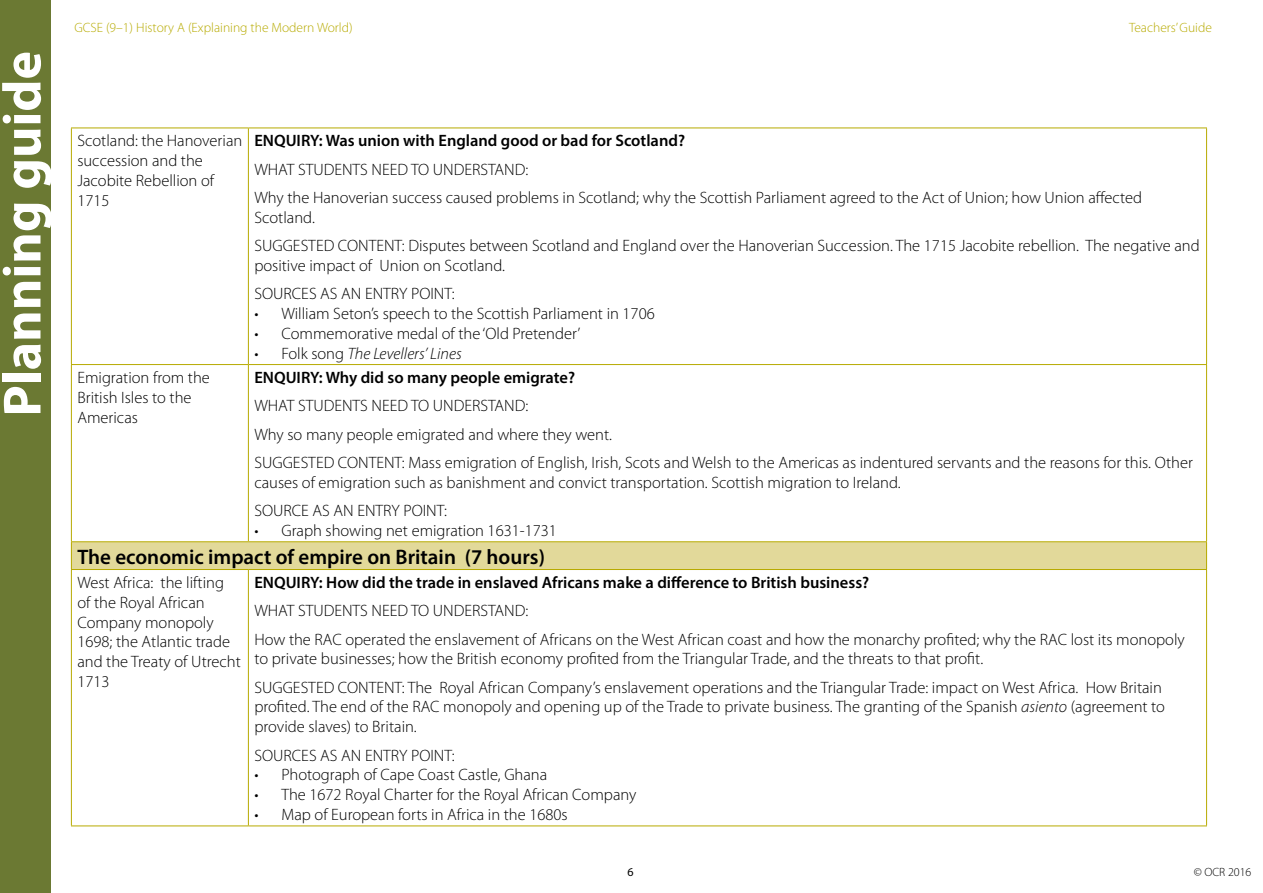
<style>
.page{position:relative;width:1263px;height:893px;background:#fff}
.page>*{position:absolute;margin:0;border:0;box-sizing:border-box;transform-origin:0 0}
.t1{font:700 54px "Myriad Pro";color:#fff}
.TConc_Body{font:600 21px "Myriad Pro";color:#000}
.TConc_Body-2{font:300 16.5px/19.8px "Myriad Pro";color:#000}
.TConc_Body-3{font:600 16.5px "Myriad Pro";color:#000}
.t2{font:italic 300 16.5px "Myriad Pro";color:#000}
.t3{font:300 13.5px "Myriad Pro";color:#b7aa00}
.t4{font:300 12px "Myriad Pro";color:#000}
.t5{font:12px "Myriad Pro";color:#000}
.s1{font-style:normal}
.s2{font-style:italic}
</style>
<div class="page">
<div style="left:0;top:0;width:51px;height:893px;background:#6b7933"></div>
<div style="left:71px;top:542px;width:1135px;height:27px;background:#e2d99a"></div>
<hr style="left:71px;top:128px;width:177px;height:1px;background:#b7aa00">
<hr style="left:71px;top:128px;width:1px;height:236px;background:#b7aa00">
<hr style="left:248px;top:128px;width:959px;height:1px;background:#b7aa00">
<hr style="left:248px;top:128px;width:1px;height:236px;background:#b7aa00">
<hr style="left:1206px;top:128px;width:1px;height:236px;background:#b7aa00">
<hr style="left:71px;top:364px;width:177px;height:1px;background:#b7aa00">
<hr style="left:71px;top:365px;width:1px;height:176px;background:#b7aa00">
<hr style="left:248px;top:364px;width:959px;height:1px;background:#b7aa00">
<hr style="left:248px;top:365px;width:1px;height:176px;background:#b7aa00">
<hr style="left:1206px;top:365px;width:1px;height:176px;background:#b7aa00">
<hr style="left:71px;top:541px;width:177px;height:1px;background:#b7aa00">
<svg style="left:71px;top:542px;width:1px;height:27px"></svg>
<hr style="left:248px;top:541px;width:959px;height:1px;background:#b7aa00">
<svg style="left:1206px;top:542px;width:1px;height:27px"></svg>
<hr style="left:71px;top:569px;width:177px;height:1px;background:#b7aa00">
<hr style="left:71px;top:570px;width:1px;height:255px;background:#b7aa00">
<hr style="left:248px;top:569px;width:959px;height:1px;background:#b7aa00">
<hr style="left:248px;top:570px;width:1px;height:255px;background:#b7aa00">
<hr style="left:1206px;top:570px;width:1px;height:255px;background:#b7aa00">
<hr style="left:71px;top:825px;width:177px;height:1px;background:#b7aa00">
<hr style="left:248px;top:825px;width:959px;height:1px;background:#b7aa00">
<h1 class="t1" style="left:-13px;top:417px;width:367px;rotate:-90deg">Planning guide</h1>
<p class="t3" style="left:74px;top:21px;width:280px">GCSE (9–1) History A (Explaining the Modern World)</p>
<p class="t3" style="left:1129px;top:21px;width:84px">Teachers’ Guide</p>
<p class="TConc_Body-2" style="left:77px;top:131px;width:166px">Scotland: the Hanoverian succession and the<br>Jacobite Rebellion of<br>1715</p>
<p class="TConc_Body-3" style="left:254px;top:130px;width:432px">ENQUIRY: Was union with England good or bad for Scotland?</p>
<p class="TConc_Body-2" style="left:254px;top:159px;width:275px">WHAT STUDENTS NEED TO UNDERSTAND:</p>
<p class="TConc_Body-2" style="left:254px;top:188px;width:889px">Why the Hanoverian success caused problems in Scotland; why the Scottish Parliament agreed to the Act of Union; how Union affected<br>Scotland.</p>
<p class="TConc_Body-2" style="left:254px;top:236px;width:947px">SUGGESTED CONTENT: Disputes between Scotland and England over the Hanoverian Succession. The 1715 Jacobite rebellion. The negative and positive impact of Union on Scotland.</p>
<p class="TConc_Body-2" style="left:254px;top:284px;width:202px">SOURCES AS AN ENTRY POINT:</p>
<p class="TConc_Body-2" style="left:254px;top:304px;width:402px">• William Seton’s speech to the Scottish Parliament in 1706</p>
<p class="TConc_Body-2" style="left:254px;top:324px;width:328px">• Commemorative medal of the ‘Old Pretender’</p>
<p class="t2" style="left:254px;top:344px;width:209px"><span class="s1">• Folk song</span> The Levellers’ Lines</p>
<p class="TConc_Body-2" style="left:77px;top:368px;width:134px">Emigration from the<br>British Isles to the<br>Americas</p>
<p class="TConc_Body-3" style="left:254px;top:367px;width:322px">ENQUIRY: Why did so many people emigrate?</p>
<p class="TConc_Body-2" style="left:254px;top:396px;width:275px">WHAT STUDENTS NEED TO UNDERSTAND:</p>
<p class="TConc_Body-2" style="left:254px;top:424px;width:359px">Why so many people emigrated and where they went.</p>
<p class="TConc_Body-2" style="left:254px;top:453px;width:940px">SUGGESTED CONTENT: Mass emigration of English, Irish, Scots and Welsh to the Americas as indentured servants and the reasons for this. Other causes of emigration such as banishment and convict transportation. Scottish migration to Ireland.</p>
<p class="TConc_Body-2" style="left:254px;top:501px;width:194px">SOURCE AS AN ENTRY POINT:</p>
<p class="TConc_Body-2" style="left:254px;top:521px;width:304px">• Graph showing net emigration 1631-1731</p>
<p class="TConc_Body" style="left:77px;top:543px;width:469px">The economic impact of empire on Britain (7 hours)</p>
<p class="TConc_Body-2" style="left:77px;top:573px;width:165px">West Africa: the lifting of the Royal African<br>Company monopoly<br>1698; the Atlantic trade and the Treaty of Utrecht<br>1713</p>
<p class="TConc_Body-3" style="left:254px;top:572px;width:616px">ENQUIRY: How did the trade in enslaved Africans make a difference to British business?</p>
<p class="TConc_Body-2" style="left:254px;top:601px;width:275px">WHAT STUDENTS NEED TO UNDERSTAND:</p>
<p class="TConc_Body-2" style="left:254px;top:629px;width:932px">How the RAC operated the enslavement of Africans on the West African coast and how the monarchy profited; why the RAC lost its monopoly to private businesses; how the British economy profited from the Triangular Trade, and the threats to that profit.</p>
<p class="TConc_Body-2" style="left:254px;top:677px;width:912px">SUGGESTED CONTENT: The Royal African Company’s enslavement operations and the Triangular Trade: impact on West Africa. How Britain profited. The end of the RAC monopoly and opening up of the Trade to private business. The granting of the Spanish <span class="s2">asiento</span> (agreement to provide slaves) to Britain.</p>
<p class="TConc_Body-2" style="left:254px;top:745px;width:202px">SOURCES AS AN ENTRY POINT:</p>
<p class="TConc_Body-2" style="left:254px;top:765px;width:294px">• Photograph of Cape Coast Castle, Ghana</p>
<p class="TConc_Body-2" style="left:254px;top:785px;width:384px">• The 1672 Royal Charter for the Royal African Company</p>
<p class="TConc_Body-2" style="left:254px;top:805px;width:315px">• Map of European forts in Africa in the 1680s</p>
<p class="t5" style="left:627px;top:865px;width:8px">6</p>
<p class="t4" style="left:1194px;top:866px;width:59px">© OCR 2016</p>
</div>
